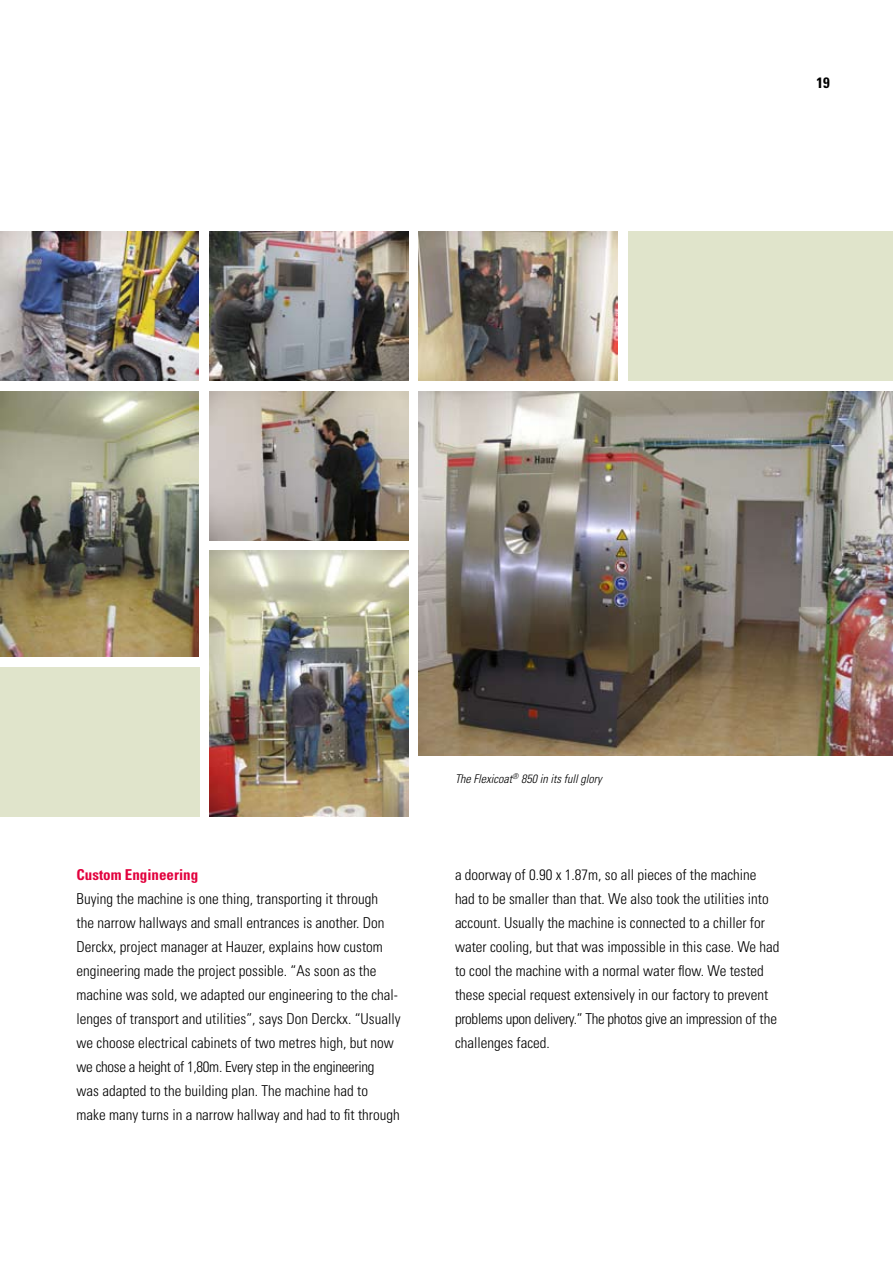
<style>
.page{position:relative;width:893px;height:1263px;background:#fff}
.page>*{position:absolute;margin:0;border:0;box-sizing:border-box;transform-origin:0 0}
.t1{font:300 condensed 15px/24px "Univers";color:#000}
.t2{font:700 condensed 15px "Univers";color:#e2003d}
.t3{font:700 condensed 15px "Univers";color:#000}
.t4{font:italic 300 condensed 12px "Univers";color:#000}
</style>
<div class="page">
<div style="left:0;top:667px;width:200px;height:149px;background:#e0e4cb"></div>
<img style="left:0;top:231px;width:199px;height:150px">
<img style="left:419px;top:391px;width:474px;height:365px">
<img style="left:0;top:391px;width:199px;height:265px">
<img style="left:209px;top:551px;width:199px;height:265px">
<img style="left:209px;top:231px;width:199px;height:150px">
<img style="left:209px;top:391px;width:199px;height:149px">
<img style="left:419px;top:231px;width:199px;height:150px">
<div style="left:628px;top:231px;width:265px;height:150px;background:#e0e4cb"></div>
<p class="t3" style="left:816px;top:73px;width:15px">19</p>
<p class="t2" style="left:77px;top:865px;width:123px">Custom Engineering</p>
<p class="t1" style="left:77px;top:886px;width:326px">Buying the machine is one thing, transporting it through<br>the narrow hallways and small entrances is another. Don Derckx, project manager at Hauzer, explains how custom engineering made the project possible. “As soon as the machine was sold, we adapted our engineering to the chal&shy;lenges of transport and utilities”, says Don Derckx. “Usually we choose electrical cabinets of two metres high, but now we chose a height of 1,80m. Every step in the engineering was adapted to the building plan. The machine had to make many turns in a narrow hallway and had to fit through</p>
<p class="t4" style="left:455px;top:772px;width:148px">The Flexicoat<sup>®</sup> 850 in its full glory</p>
<p class="t1" style="left:455px;top:862px;width:326px">a doorway of 0.90 x 1.87m, so all pieces of the machine had to be smaller than that. We also took the utilities into account. Usually the machine is connected to a chiller for water cooling, but that was impossible in this case. We had to cool the machine with a normal water flow. We tested these special request extensively in our factory to prevent problems upon delivery.” The photos give an impression of the challenges faced.</p>
</div>
